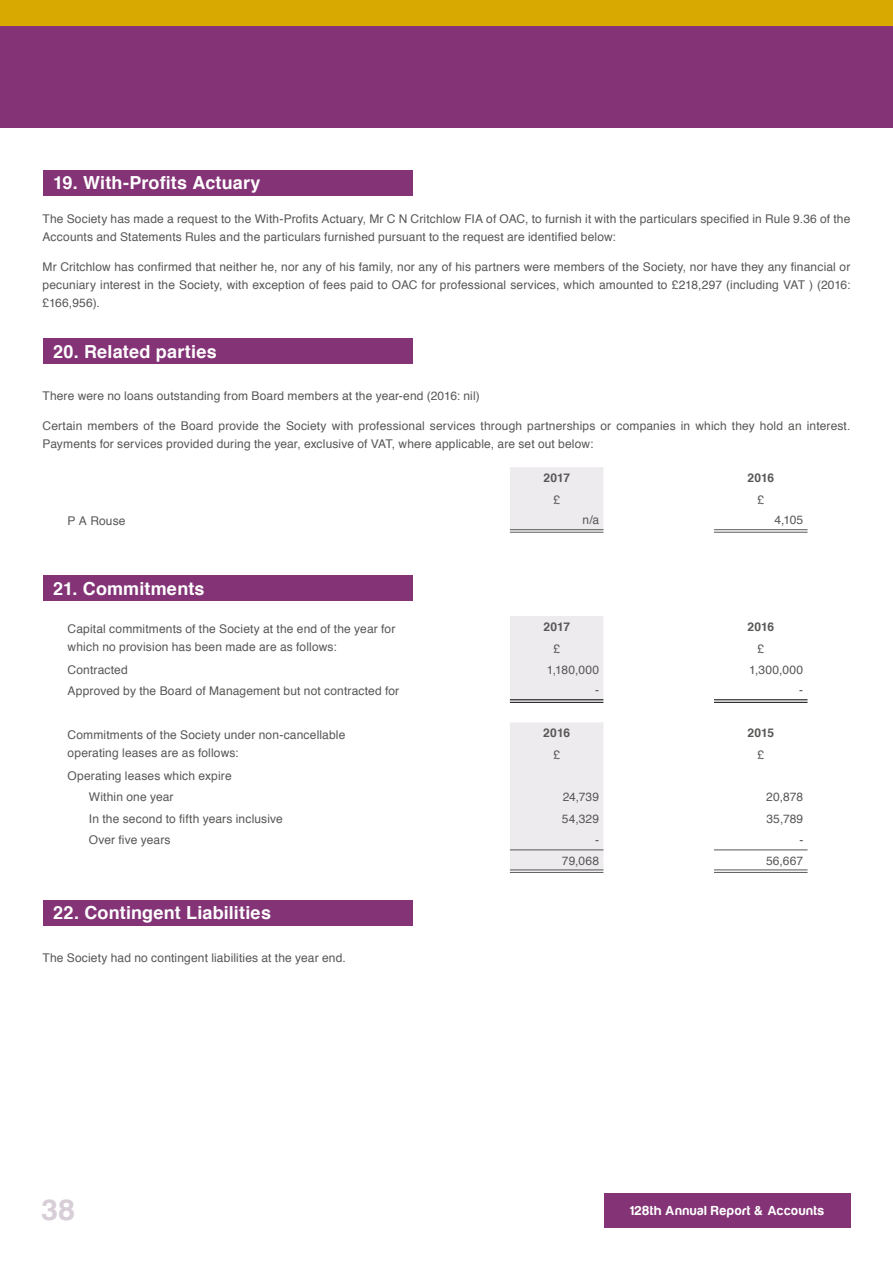
<style>
.page{position:relative;width:893px;height:1263px;background:#fff}
.page>*{position:absolute;margin:0;border:0;box-sizing:border-box;transform-origin:0 0}
.t1{font:30px "Harabara";color:#d7ced7}
.t2{font:700 18px "Helvetica";letter-spacing:.01em;color:#fff}
.t3{font:13.5px "Harabara";letter-spacing:.065em;color:#fff}
.t4{font:12px/18px "Helvetica";letter-spacing:.015em;color:#575756}
.t5{font:700 12px "Helvetica";letter-spacing:.005em;color:#575756}
</style>
<div class="page">
<div style="left:0;top:26px;width:893px;height:102px;background:#833376"></div>
<div style="left:604px;top:1193px;width:246px;height:34px;background:#833376"></div>
<div style="left:0;top:0;width:893px;height:26px;background:#d8a900"></div>
<div style="left:43px;top:170px;width:369px;height:26px;background:#833376"></div>
<div style="left:43px;top:339px;width:369px;height:25px;background:#833376"></div>
<svg style="left:510px;top:467px;width:93px;height:403px"></svg>
<hr style="left:510px;top:870px;width:93px;height:1px;background:#575756">
<hr style="left:510px;top:872px;width:93px;height:1px;background:#575756">
<hr style="left:714px;top:870px;width:93px;height:1px;background:#575756">
<hr style="left:714px;top:872px;width:93px;height:1px;background:#575756">
<hr style="left:510px;top:849px;width:93px;height:1px;background:#575756">
<hr style="left:714px;top:849px;width:93px;height:1px;background:#575756">
<hr style="left:510px;top:529px;width:93px;height:1px;background:#575756">
<hr style="left:510px;top:532px;width:93px;height:1px;background:#575756">
<hr style="left:714px;top:529px;width:93px;height:1px;background:#575756">
<hr style="left:714px;top:532px;width:93px;height:1px;background:#575756">
<hr style="left:510px;top:699px;width:93px;height:1px;background:#000">
<hr style="left:510px;top:702px;width:93px;height:1px;background:#000">
<hr style="left:714px;top:699px;width:93px;height:1px;background:#000">
<hr style="left:714px;top:702px;width:93px;height:1px;background:#000">
<div style="left:43px;top:575px;width:369px;height:26px;background:#833376"></div>
<div style="left:43px;top:900px;width:369px;height:25px;background:#833376"></div>
<h2 class="t2" style="left:53px;top:168px;width:209px">19. With-Profits Actuary</h2>
<p class="t4" style="left:43px;top:210px;width:809px">The Society has made a request to the With-Profits Actuary, Mr C N Critchlow FIA of OAC, to furnish it with the particulars specified in Rule 9.36 of the<br>Accounts and Statements Rules and the particulars furnished pursuant to the request are identified below:</p>
<p class="t4" style="left:42px;top:258px;width:809px;text-align:justify">Mr Critchlow has confirmed that neither he, nor any of his family, nor any of his partners were members of the Society, nor have they any financial or pecuniary interest in the Society, with exception of fees paid to OAC for professional services, which amounted to £218,297 (including VAT ) (2016: £166,956).</p>
<h2 class="t2" style="left:53px;top:337px;width:165px">20. Related parties</h2>
<p class="t4" style="left:43px;top:387px;width:439px">There were no loans outstanding from Board members at the year-end (2016: nil)</p>
<p class="t4" style="left:43px;top:418px;width:809px">Certain members of the Board provide the Society with professional services through partnerships or companies in which they hold an interest.<br>Payments for services provided during the year, exclusive of VAT, where applicable, are set out below:</p>
<p class="t5" style="left:543px;top:468px;width:28px">2017</p>
<p class="t5" style="left:747px;top:468px;width:28px">2016</p>
<p class="t4" style="left:553px;top:491px;width:8px">£</p>
<p class="t4" style="left:757px;top:491px;width:8px">£</p>
<p class="t4" style="left:68px;top:512px;width:59px">P A Rouse</p>
<p class="t4" style="left:582px;top:511px;width:18px">n/a</p>
<p class="t4" style="left:774px;top:511px;width:30px">4,105</p>
<h2 class="t2" style="left:53px;top:574px;width:153px">21. Commitments</h2>
<p class="t4" style="left:68px;top:620px;width:329px">Capital commitments of the Society at the end of the year for which no provision has been made are as follows:</p>
<p class="t5" style="left:543px;top:617px;width:28px">2017</p>
<p class="t5" style="left:747px;top:617px;width:28px">2016</p>
<p class="t4" style="left:553px;top:640px;width:8px">£</p>
<p class="t4" style="left:757px;top:640px;width:8px">£</p>
<p class="t4" style="left:68px;top:661px;width:62px">Contracted</p>
<p class="t4" style="left:547px;top:661px;width:54px">1,180,000</p>
<p class="t4" style="left:749px;top:661px;width:56px">1,300,000</p>
<p class="t4" style="left:68px;top:682px;width:333px">Approved by the Board of Management but not contracted for</p>
<p class="t4" style="left:595px;top:681px;width:5px">-</p>
<p class="t4" style="left:799px;top:681px;width:5px">-</p>
<p class="t4" style="left:68px;top:726px;width:279px">Commitments of the Society under non-cancellable operating leases are as follows:</p>
<p class="t5" style="left:543px;top:723px;width:28px">2016</p>
<p class="t5" style="left:747px;top:723px;width:28px">2015</p>
<p class="t4" style="left:553px;top:746px;width:8px">£</p>
<p class="t4" style="left:757px;top:746px;width:8px">£</p>
<p class="t4" style="left:89px;top:765px;width:144px;line-height:21.3px;text-indent:-21px">Operating leases which expire<br>Within one year</p>
<p class="t4" style="left:563px;top:788px;width:38px">24,739</p>
<p class="t4" style="left:766px;top:788px;width:39px">20,878</p>
<p class="t4" style="left:89px;top:810px;width:196px">In the second to fifth years inclusive</p>
<p class="t4" style="left:562px;top:810px;width:39px">54,329</p>
<p class="t4" style="left:766px;top:810px;width:38px">35,789</p>
<p class="t4" style="left:89px;top:831px;width:83px">Over five years</p>
<p class="t4" style="left:595px;top:831px;width:5px">-</p>
<p class="t4" style="left:799px;top:831px;width:5px">-</p>
<p class="t4" style="left:562px;top:852px;width:39px">79,068</p>
<p class="t4" style="left:766px;top:852px;width:39px">56,667</p>
<h2 class="t2" style="left:53px;top:898px;width:219px">22. Contingent Liabilities</h2>
<p class="t4" style="left:43px;top:949px;width:305px">The Society had no contingent liabilities at the year end.</p>
<h1 class="t1" style="left:43px;top:1195px;width:34px">38</h1>
<p class="t3" style="left:630px;top:1203px;width:196px">128th Annual Report &amp; Accounts</p>
</div>
